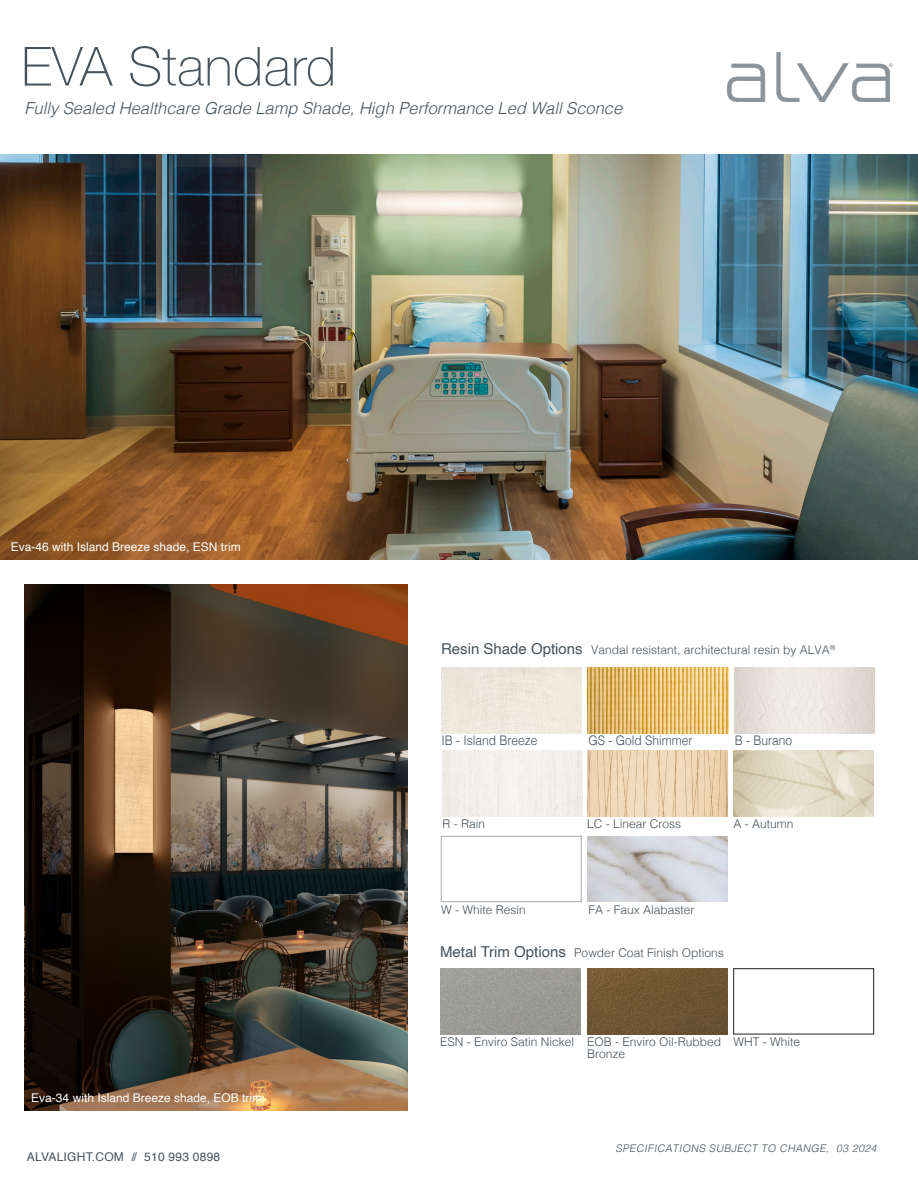
<style>
.page{position:relative;width:918px;height:1188px;background:#fff}
.page>*{position:absolute;margin:0;border:0;box-sizing:border-box;transform-origin:0 0}
.t1{font:100 54px "Helvetica Neue";letter-spacing:.01em;color:#47525a}
.Bullet_text{font:italic 300 16.5px "Helvetica";color:#475259}
.t2{font:300 13.2px "Helvetica";color:#475259;scale:.91 1}
.TABLE_TEXT{font:300 12px/12.3px "Helvetica";color:#475259}
.TABLE_TEXT-2{font:12px "Helvetica";color:#fff}
.TABLE_TEXT-3{font:12px "Helvetica";letter-spacing:.02em;color:#475259}
.TABLE_TEXT-4{font:italic 300 10.5px "Helvetica";color:#475259}
.s1{font-weight:400;font-size:15px}
</style>
<div class="page">
<div style="left:441px;top:668px;width:140px;height:66px;background:#efe8dd"></div>
<img style="left:734px;top:668px;width:141px;height:66px">
<img style="left:588px;top:668px;width:140px;height:66px">
<img style="left:587px;top:751px;width:141px;height:65px">
<img style="left:587px;top:836px;width:141px;height:66px">
<img style="left:733px;top:751px;width:141px;height:65px">
<img style="left:587px;top:968px;width:141px;height:66px">
<img style="left:440px;top:968px;width:141px;height:66px">
<div style="left:733px;top:968px;width:141px;height:66px;border:1px solid #231f20"></div>
<div style="left:443px;top:751px;width:140px;height:65px;background:#f3f0eb"></div>
<img style="left:0;top:155px;width:918px;height:404px">
<img style="left:728px;top:53px;width:161px;height:49px">
<img style="left:24px;top:585px;width:384px;height:526px">
<p class="t1" style="left:21px;top:25px;width:316px">EVA Standard</p>
<p class="Bullet_text" style="left:24px;top:94px;width:599px">Fully Sealed Healthcare Grade Lamp Shade, High Performance Led Wall Sconce</p>
<p class="TABLE_TEXT-2" style="left:11px;top:537px;width:232px">Eva-46 with Island Breeze shade, ESN trim</p>
<p class="TABLE_TEXT-2" style="left:31px;top:1089px;width:232px">Eva-34 with Island Breeze shade, EOB trim</p>
<p class="TABLE_TEXT-3" style="left:27px;top:1148px;width:195px">ALVALIGHT.COM // 510 993 0898</p>
<p class="TABLE_TEXT" style="left:441px;top:643px;width:396px"><span class="s1">Resin Shade Options</span> Vandal resistant, architectural resin by ALVA<sup>®</sup></p>
<p class="t2" style="left:441px;top:729px;width:107px">IB - Island Breeze</p>
<p class="t2" style="left:588px;top:729px;width:116px">GS - Gold Shimmer</p>
<p class="t2" style="left:735px;top:729px;width:65px">B - Burano</p>
<p class="TABLE_TEXT" style="left:443px;top:817px;width:44px">R - Rain</p>
<p class="TABLE_TEXT" style="left:587px;top:817px;width:96px">LC - Linear Cross</p>
<p class="TABLE_TEXT" style="left:733px;top:817px;width:62px">A - Autumn</p>
<p class="TABLE_TEXT" style="left:441px;top:903px;width:86px">W - White Resin</p>
<p class="TABLE_TEXT" style="left:588px;top:903px;width:108px">FA - Faux Alabaster</p>
<p class="TABLE_TEXT" style="left:440px;top:946px;width:285px"><span class="s1">Metal Trim Options</span> Powder Coat Finish Options</p>
<p class="TABLE_TEXT" style="left:440px;top:1034px;width:136px">ESN - Enviro Satin Nickel</p>
<p class="TABLE_TEXT" style="left:587px;top:1034px;width:136px">EOB - Enviro Oil-Rubbed<br>Bronze</p>
<p class="TABLE_TEXT" style="left:733px;top:1034px;width:68px">WHT - White</p>
<p class="TABLE_TEXT-4" style="left:616px;top:1140px;width:266px">SPECIFICATIONS SUBJECT TO CHANGE, 03 2024</p>
</div>
